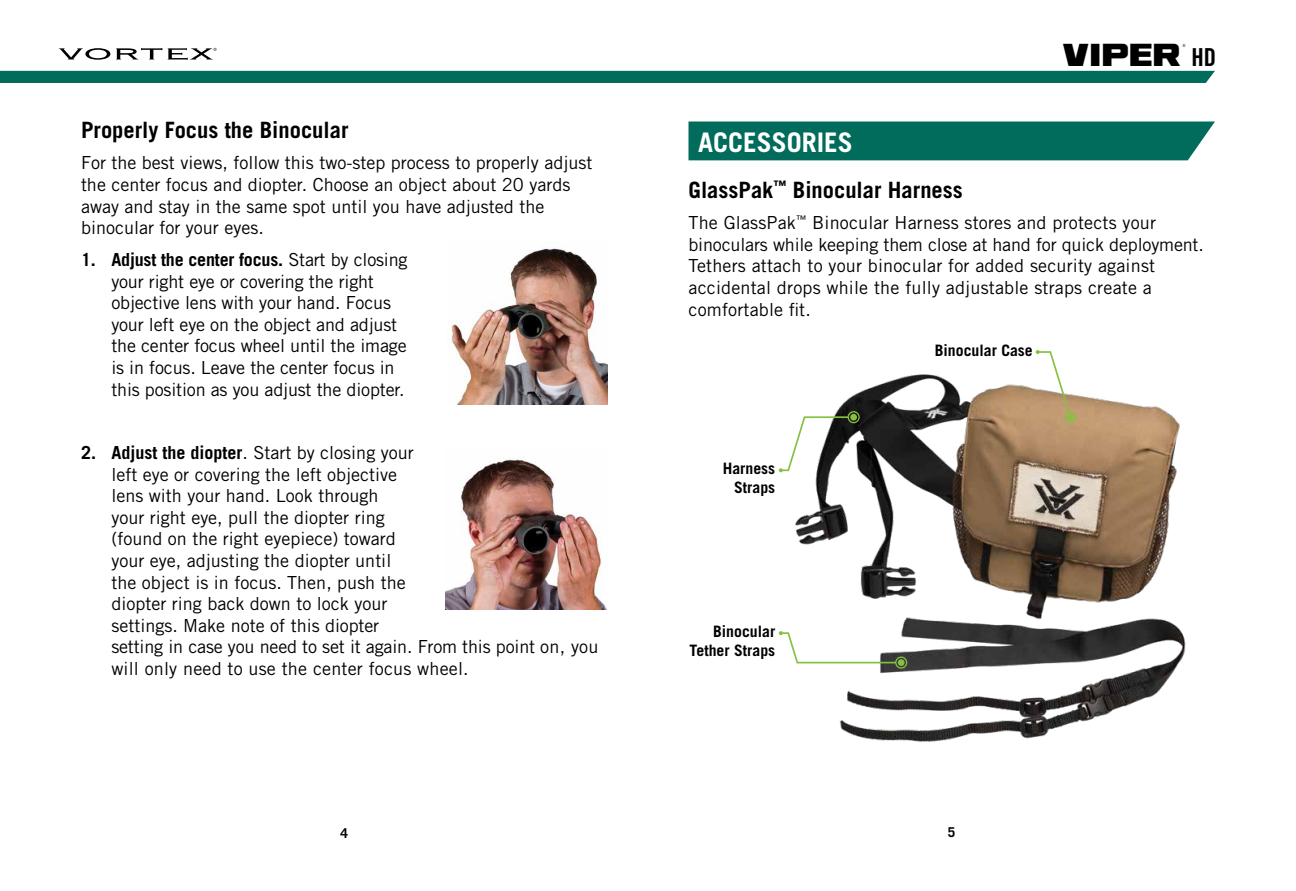
<style>
.page{position:relative;width:1296px;height:891px;background:#fff}
.page>*{position:absolute;margin:0;border:0;box-sizing:border-box;transform-origin:0 0}
.t1{font:700 27px "Trade Gothic LT Std";color:#fff}
.t2{font:24.75px "Ash";letter-spacing:.005em;color:#000}
.t3{font:700 22.5px "Trade Gothic LT Std";color:#000}
.t4{font:18px/21.6px "Trade Gothic LT Std";color:#000}
.t5{font:700 15.75px/18.9px "Trade Gothic LT Std";color:#000;text-align:right}
.t6{font:700 13.5px "Trade Gothic LT Std";color:#000}
.t7{font:4.5px "Times New Roman";color:#000}
.s1{font-weight:700}
.s2{font-family:"Trade Gothic LT Std Bd Cn 20"}
</style>
<div class="page">
<div style="left:0;top:71px;width:1215px;height:12px;background:#016c5c"></div>
<svg style="left:59px;top:48px;width:158px;height:12px"></svg>
<img style="left:447px;top:248px;width:161px;height:157px">
<img style="left:446px;top:459px;width:162px;height:151px">
<div style="left:688px;top:122px;width:527px;height:38px;background:#016c5c"></div>
<img style="left:778px;top:374px;width:408px;height:368px">
<svg style="left:779px;top:631px;width:128px;height:38px"></svg>
<div style="left:898px;top:659px;width:7px;height:7px;background:#86c041;border-radius:50%"></div>
<svg style="left:779px;top:411px;width:81px;height:61px"></svg>
<svg style="left:1036px;top:350px;width:40px;height:73px"></svg>
<div style="left:1067px;top:414px;width:7px;height:7px;background:#86c041;border-radius:50%"></div>
<p class="t3" style="left:81px;top:116px;width:269px">Properly Focus the Binocular</p>
<p class="t4" style="left:81px;top:152px;width:513px">For the best views, follow this two-step process to properly adjust the center focus and diopter. Choose an object about 20 yards away and stay in the same spot until you have adjusted the binocular for your eyes.</p>
<p class="t4" style="left:111px;top:249px;width:298px;text-indent:-30px"><span class="s1">1. Adjust the center focus.</span> Start by closing your right eye or covering the right objective lens with your hand. Focus your left eye on the object and adjust the center focus wheel until the image is in focus. Leave the center focus in this position as you adjust the diopter.</p>
<p class="t4" style="left:111px;top:442px;width:489px;text-indent:-30px"><span class="s1">2. Adjust the diopter</span>. Start by closing your<br>left eye or covering the left objective<br>lens with your hand. Look through<br>your right eye, pull the diopter ring<br>(found on the right eyepiece) toward<br>your eye, adjusting the diopter until<br>the object is in focus. Then, push the<br>diopter ring back down to lock your<br>settings. Make note of this diopter<br>setting in case you need to set it again. From this point on, you will only need to use the center focus wheel.</p>
<h2 class="t2" style="left:1063px;top:41px;width:155px">VIPER <span class="s2">HD</span></h2>
<p class="t7" style="left:1182px;top:43px;width:5px">®</p>
<h1 class="t1" style="left:698px;top:126px;width:156px">ACCESSORIES</h1>
<p class="t3" style="left:688px;top:176px;width:276px">GlassPak<sup>™</sup> Binocular Harness</p>
<p class="t4" style="left:688px;top:212px;width:517px">The GlassPak<sup>™</sup> Binocular Harness stores and protects your binoculars while keeping them close at hand for quick deployment.<br>Tethers attach to your binocular for added security against accidental drops while the fully adjustable straps create a comfortable fit.</p>
<p class="t5" style="left:723px;top:459px;width:54px">Harness<br>Straps</p>
<p class="t5" style="left:690px;top:622px;width:87px">Binocular<br>Tether Straps</p>
<p class="t5" style="left:935px;top:340px;width:100px">Binocular Case</p>
<p class="t6" style="left:340px;top:824px;width:9px">4</p>
<p class="t6" style="left:948px;top:824px;width:9px">5</p>
</div>
